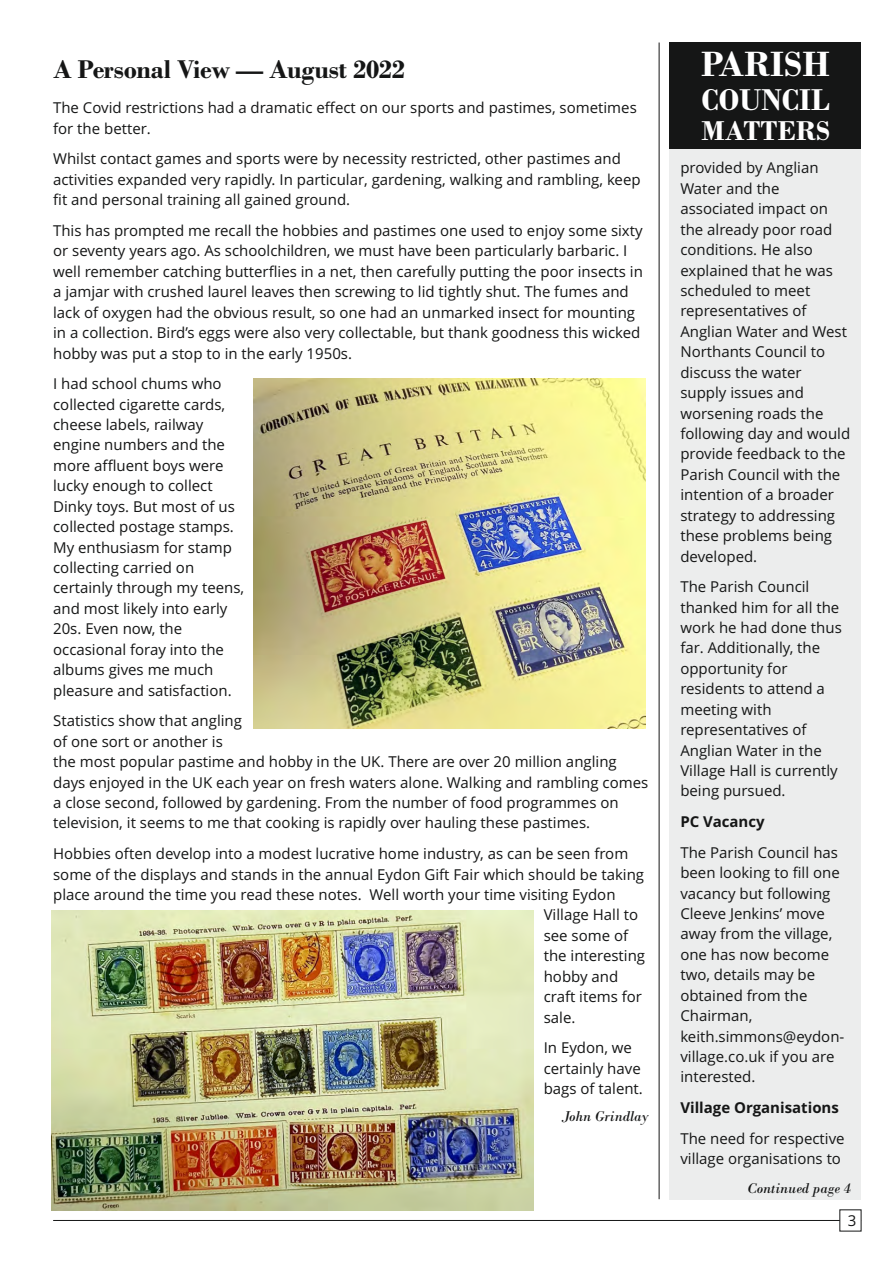
<style>
.page{position:relative;width:893px;height:1263px;background:#fff}
.page>*{position:absolute;margin:0;border:0;box-sizing:border-box;transform-origin:0 0}
.t1{font:700 37.05px "Bodoni";color:#fff}
.t2{font:700 31.65px "Bodoni";color:#fff}
.t3{font:700 28.65px "Bodoni";color:#fff}
.t4{font:700 27px "Bodoni";letter-spacing:-.01em;color:#151616}
.t5{font:15px/20.4px "Open Sans";color:#151616}
.t6{font:700 15px "Open Sans";color:#151616}
.t7{font:italic 15px "Bodoni";color:#151616}
</style>
<div class="page">
<hr style="left:53px;top:1220px;width:808px;height:1px;background:#151616">
<div style="left:839px;top:1209px;width:22px;height:22px;background:#fff"></div>
<div style="left:670px;top:149px;width:191px;height:1050px;background:#eceded"></div>
<hr style="left:659px;top:43px;width:1px;height:1156px;background:#151616">
<div style="left:670px;top:43px;width:191px;height:106px;background:#151616"></div>
<img style="left:253px;top:378px;width:393px;height:351px">
<img style="left:51px;top:910px;width:482px;height:300px">
<h3 class="t4" style="left:53px;top:60px;width:353px">A Personal View — August 2022</h3>
<p class="t5" style="left:53px;top:99px;width:585px">The Covid restrictions had a dramatic effect on our sports and pastimes, sometimes for the better.</p>
<p class="t5" style="left:53px;top:150px;width:589px">Whilst contact games and sports were by necessity restricted, other pastimes and activities expanded very rapidly. In particular, gardening, walking and rambling, keep fit and personal training all gained ground.</p>
<p class="t5" style="left:53px;top:222px;width:591px">This has prompted me recall the hobbies and pastimes one used to enjoy some sixty or seventy years ago. As schoolchildren, we must have been particularly barbaric. I well remember catching butterflies in a net, then carefully putting the poor insects in a jamjar with crushed laurel leaves then screwing to lid tightly shut. The fumes and lack of oxygen had the obvious result, so one had an unmarked insect for mounting in a collection. Bird’s eggs were also very collectable, but thank goodness this wicked hobby was put a stop to in the early 1950s.</p>
<p class="t5" style="left:53px;top:375px;width:193px">I had school chums who collected cigarette cards, cheese labels, railway engine numbers and the more affluent boys were lucky enough to collect<br>Dinky toys. But most of us collected postage stamps.<br>My enthusiasm for stamp collecting carried on certainly through my teens, and most likely into early<br>20s. Even now, the occasional foray into the albums gives me much pleasure and satisfaction.</p>
<p class="t5" style="left:53px;top:712px;width:597px">Statistics show that angling<br>of one sort or another is<br>the most popular pastime and hobby in the UK. There are over 20 million angling days enjoyed in the UK each year on fresh waters alone. Walking and rambling comes a close second, followed by gardening. From the number of food programmes on television, it seems to me that cooking is rapidly over hauling these pastimes.</p>
<p class="t5" style="left:53px;top:845px;width:577px">Hobbies often develop into a modest lucrative home industry, as can be seen from</p>
<p class="t5" style="left:53px;top:865px;width:592px">some of the displays and stands in the annual Eydon Gift Fair which should be taking</p>
<p class="t5" style="left:53px;top:886px;width:564px">place around the time you read these notes. Well worth your time visiting Eydon</p>
<p class="t5" style="left:544px;top:906px;width:96px">Village Hall to</p>
<p class="t5" style="left:544px;top:927px;width:86px">see some of</p>
<p class="t5" style="left:544px;top:947px;width:103px">the interesting</p>
<p class="t5" style="left:544px;top:967px;width:76px">hobby and</p>
<p class="t5" style="left:544px;top:988px;width:100px">craft items for</p>
<p class="t5" style="left:544px;top:1008px;width:33px">sale.</p>
<p class="t5" style="left:544px;top:1039px;width:101px">In Eydon, we certainly have bags of talent.</p>
<p class="t7" style="left:561px;top:1111px;width:88px">John Grindlay</p>
<h1 class="t1" style="left:702px;top:51px;width:130px">PARISH</h1>
<h2 class="t2" style="left:702px;top:89px;width:130px">COUNCIL</h2>
<h3 class="t3" style="left:702px;top:121px;width:130px">MATTERS</h3>
<p class="t5" style="left:680px;top:159px;width:171px">provided by Anglian<br>Water and the associated impact on the already poor road conditions. He also explained that he was scheduled to meet representatives of<br>Anglian Water and West<br>Northants Council to discuss the water supply issues and worsening roads the following day and would provide feedback to the<br>Parish Council with the intention of a broader strategy to addressing these problems being developed.</p>
<p class="t5" style="left:680px;top:578px;width:163px">The Parish Council thanked him for all the work he had done thus far. Additionally, the opportunity for residents to attend a meeting with representatives of<br>Anglian Water in the<br>Village Hall is currently being pursued.</p>
<p class="t6" style="left:680px;top:816px;width:86px">PC Vacancy</p>
<p class="t5" style="left:680px;top:844px;width:166px">The Parish Council has been looking to fill one vacancy but following<br>Cleeve Jenkins’ move away from the village, one has now become two, details may be obtained from the<br>Chairman, keith.simmons@eydon&shy;village.co.uk if you are interested.</p>
<p class="t6" style="left:680px;top:1102px;width:160px">Village Organisations</p>
<p class="t5" style="left:680px;top:1129px;width:166px">The need for respective village organisations to</p>
<p class="t7" style="left:747px;top:1183px;width:105px">Continued page 4</p>
<p class="t5" style="left:848px;top:1212px;width:10px">3</p>
</div>
